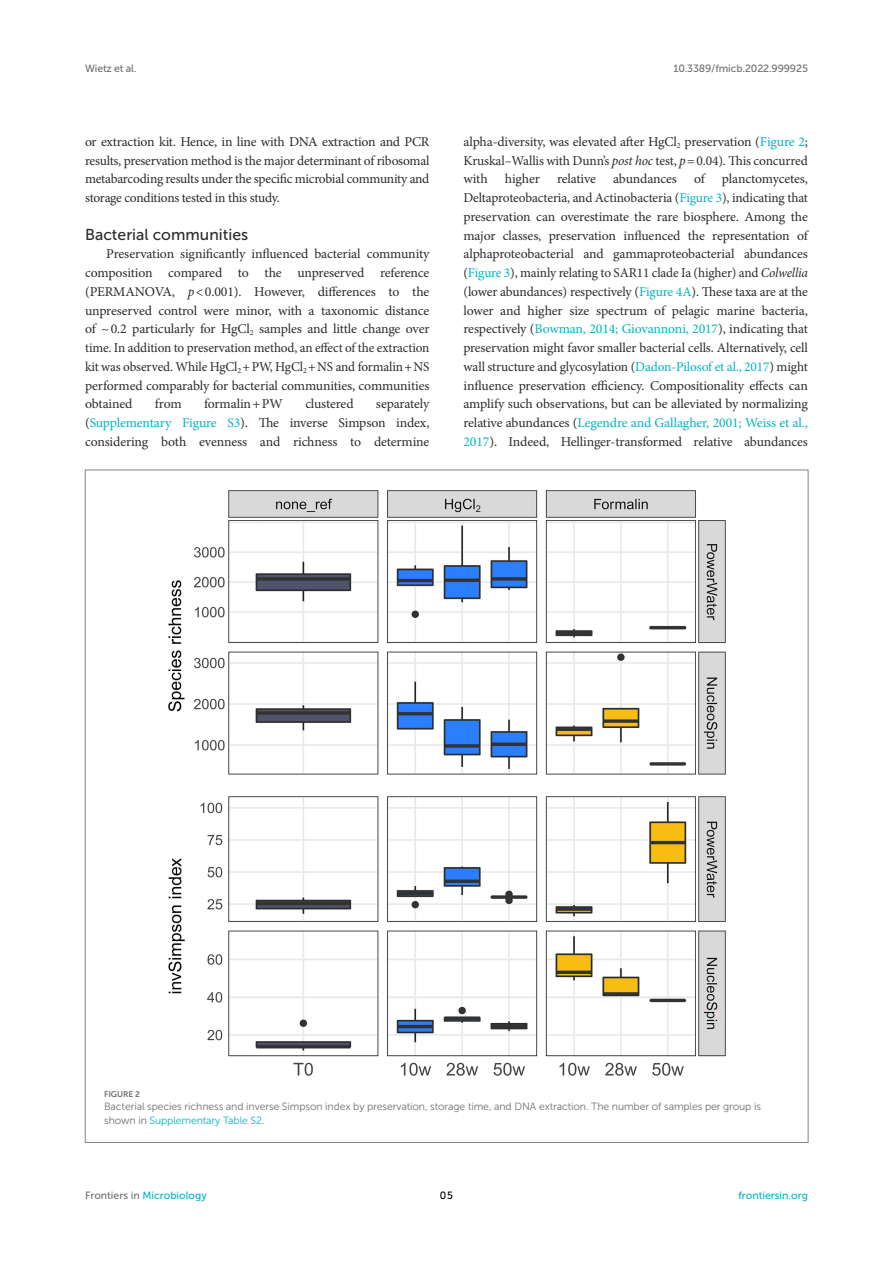
<style>
.page{position:relative;width:893px;height:1263px;background:#fff}
.page>*{position:absolute;margin:0;border:0;box-sizing:border-box;transform-origin:0 0}
.HEAD_3{font:15.75px "Museo Sans 500";color:#2b2b2a}
.TEXT_FLUSH{font:13.5px/18.8px "Minion Pro";letter-spacing:-.015em;color:#2b2b2a;text-align:justify}
.FIG_LEG{font:10.5px/13.5px "Museo Sans 300";letter-spacing:-.01em;color:#706f70}
.t1{font:10.5px "Museo Sans 500";color:#00b4c4}
.t2{font:10.5px "Museo Sans 500";letter-spacing:-.015em;color:#706f70}
.t3{font:10.5px "Museo Sans 500";color:#000}
.FIG_HD{font:8.25px "Museo Sans 700";letter-spacing:-.01em;color:#706f70}
.s1{font-style:italic}
.s2{color:#00b4c4}
.s3{color:#706f70}
</style>
<div class="page">
<img style="left:168px;top:490px;width:558px;height:586px">
<p class="t2" style="left:85px;top:63px;width:53px">Wietz et al.</p>
<p class="t2" style="left:673px;top:63px;width:136px">10.3389/fmicb.2022.999925</p>
<p class="TEXT_FLUSH" style="left:85px;top:132px;width:346px">or extraction kit. Hence, in line with DNA extraction and PCR results, preservation method is the major determinant of ribosomal metabarcoding results under the specific microbial community and storage conditions tested in this study.</p>
<p class="HEAD_3" style="left:85px;top:225px;width:165px">Bacterial communities</p>
<p class="TEXT_FLUSH" style="left:85px;top:245px;width:346px;text-indent:21px">Preservation significantly influenced bacterial community composition compared to the unpreserved reference (PERMANOVA, <span class="s1">p</span>&lt;0.001). However, differences to the unpreserved control were minor, with a taxonomic distance of ~0.2 particularly for HgCl<sub>2</sub> samples and little change over time. In addition to preservation method, an effect of the extraction kit was observed. While HgCl<sub>2</sub> +PW, HgCl<sub>2</sub> +NS and formalin+NS performed comparably for bacterial communities, communities obtained</p>
<p class="TEXT_FLUSH" style="left:85px;top:395px;width:346px;text-indent:291px">separately (<span class="s2">Supplementary Figure S3</span>). The inverse Simpson index, considering both evenness and richness to determine</p>
<p class="TEXT_FLUSH" style="left:155px;top:395px;width:28px">from</p>
<p class="TEXT_FLUSH" style="left:204px;top:395px;width:80px">formalin+PW</p>
<p class="TEXT_FLUSH" style="left:305px;top:395px;width:50px">clustered</p>
<p class="TEXT_FLUSH" style="left:463px;top:132px;width:346px">alpha-diversity, was elevated after HgCl<sub>2</sub> preservation (<span class="s2">Figure 2</span>; Kruskal–Wallis with Dunn’s <span class="s1">post hoc</span> test, <span class="s1">p</span>=0.04). This concurred with</p>
<p class="TEXT_FLUSH" style="left:463px;top:170px;width:346px;text-indent:258px">planctomycetes, Deltaproteobacteria, and Actinobacteria (<span class="s2">Figure 3</span>), indicating that preservation can overestimate the rare biosphere. Among the major classes, preservation influenced the representation of alphaproteobacterial and gammaproteobacterial abundances (<span class="s2">Figure 3</span>), mainly relating to SAR11 clade Ia (higher) and <span class="s1">Colwellia </span>(lower abundances) respectively (<span class="s2">Figure 4A</span>). These taxa are at the lower and higher size spectrum of pelagic marine bacteria, respectively (<span class="s2">Bowman, 2014; Giovannoni, 2017</span>), indicating that preservation might favor smaller bacterial cells. Alternatively, cell wall structure and glycosylation (<span class="s2">Dadon-Pilosof et al., 2017</span>) might influence preservation efficiency. Compositionality effects can amplify such observations, but can be alleviated by normalizing relative abundances (<span class="s2">Legendre and Gallagher, 2001; Weiss et al., 2017</span>). Indeed, Hellinger-transformed relative abundances</p>
<p class="TEXT_FLUSH" style="left:505px;top:170px;width:37px">higher</p>
<p class="TEXT_FLUSH" style="left:557px;top:170px;width:41px">relative</p>
<p class="TEXT_FLUSH" style="left:613px;top:170px;width:65px">abundances</p>
<p class="TEXT_FLUSH" style="left:694px;top:170px;width:12px">of</p>
<p class="FIG_HD" style="left:104px;top:1089px;width:37px">FIGURE 2</p>
<p class="FIG_LEG" style="left:104px;top:1100px;width:658px">Bacterial species richness and inverse Simpson index by preservation, storage time, and DNA extraction. The number of samples per group is shown in <span class="s2">Supplementary Table S2</span>.</p>
<p class="t1" style="left:85px;top:1190px;width:123px"><span class="s3">Frontiers in</span> Microbiology</p>
<p class="t3" style="left:440px;top:1190px;width:14px">05</p>
<p class="t1" style="left:738px;top:1190px;width:71px">frontiersin.org</p>
</div>
